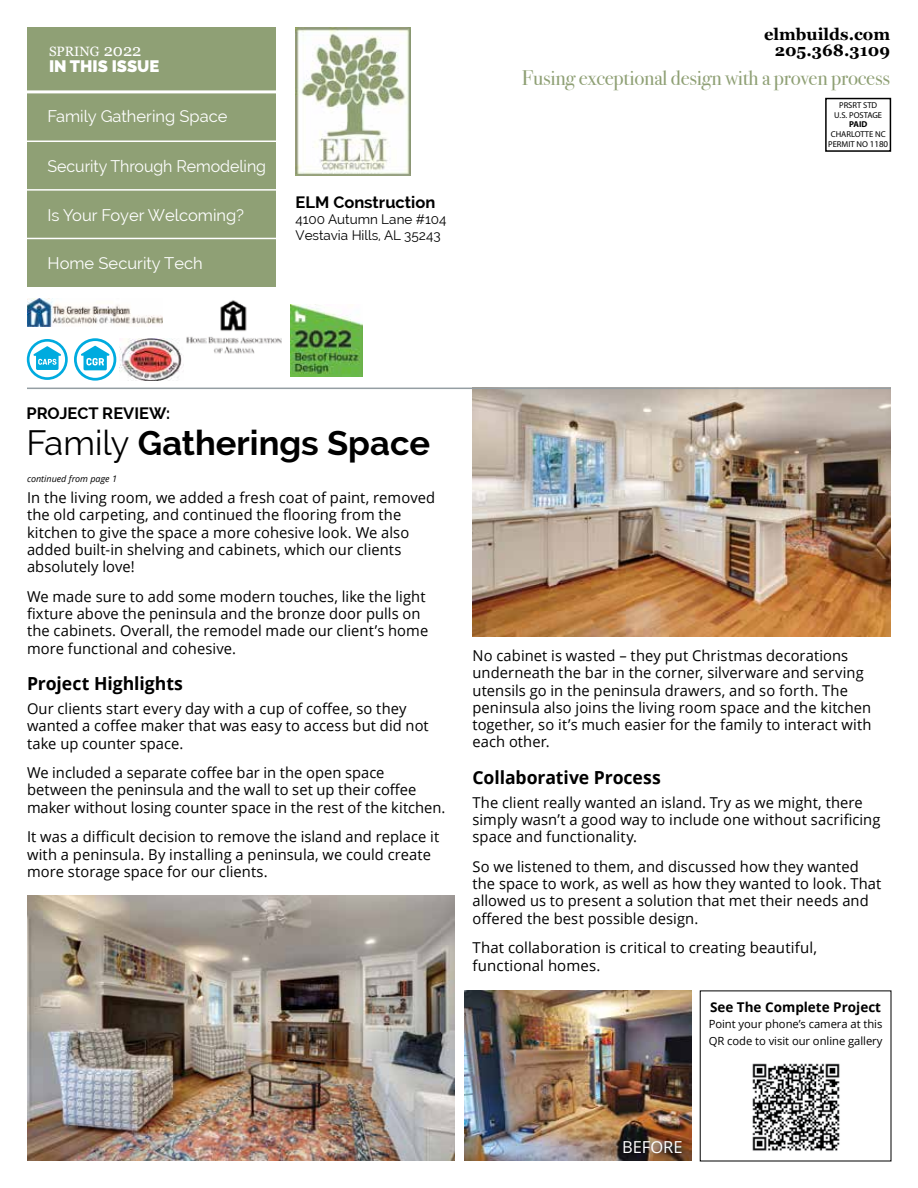
<style>
.page{position:relative;width:918px;height:1188px;background:#fff}
.page>*{position:absolute;margin:0;border:0;box-sizing:border-box;transform-origin:0 0}
.t1{font:700 34.5px "Raleway";color:#000}
.t2{font:21px "Bodoni Svty Two ITCTT";letter-spacing:-.01em;color:#8fa075}
.t3{font:700 18px "Open Sans";letter-spacing:-.005em;color:#000}
.t4{font:16.5px "Raleway";color:#fff}
.t5{font:700 16.5px "Raleway";color:#000}
.t6{font:700 16.5px/16.5px "Georgia";color:#000;text-align:right}
.t7{font:900 16.5px "Raleway";color:#fff}
.t8{font:16.5px "Open Sans";color:#fff}
.t9{font:15px/17.2px "Open Sans";letter-spacing:.005em;color:#000}
.t10{font:13.5px/16.2px "Raleway";color:#000}
.t11{font:700 13.5px "Open Sans";color:#000}
.t12{font:13.5px "Georgia";color:#fff}
.t13{font:11.25px/16.5px "Open Sans";letter-spacing:-.005em;color:#000}
.t14{font:italic 9px "Open Sans";color:#000}
.t15{font:8.55px/9.8px "Myriad Pro";color:#000;text-align:center}
.t16{font:700 8.55px "Myriad Pro";color:#000}
.s1{font-size:16.5px}
.s2{font-size:9px}
.s3{font-weight:400}
</style>
<div class="page">
<div style="left:825px;top:98px;width:66px;height:54px;border:2px solid #000"></div>
<div style="left:27px;top:27px;width:248px;height:260px;background:#8fa075"></div>
<hr style="left:27px;top:90px;width:252px;height:3px;background:#fff">
<hr style="left:27px;top:141px;width:252px;height:1px;background:#fff">
<hr style="left:27px;top:189px;width:252px;height:2px;background:#fff">
<hr style="left:27px;top:238px;width:252px;height:1px;background:#fff">
<svg style="left:27px;top:339px;width:41px;height:41px"></svg>
<div style="left:29px;top:342px;width:36px;height:35px;background:#fff;border-radius:50%"></div>
<svg style="left:33px;top:346px;width:28px;height:24px"></svg>
<svg style="left:74px;top:338px;width:42px;height:43px"></svg>
<svg style="left:77px;top:341px;width:37px;height:37px"></svg>
<svg style="left:81px;top:346px;width:28px;height:24px"></svg>
<img style="left:296px;top:27px;width:114px;height:148px">
<img style="left:290px;top:304px;width:72px;height:72px">
<img style="left:28px;top:298px;width:135px;height:29px">
<img style="left:186px;top:300px;width:96px;height:54px">
<img style="left:119px;top:338px;width:63px;height:43px">
<img style="left:27px;top:895px;width:428px;height:266px">
<img style="left:472px;top:389px;width:419px;height:247px">
<img style="left:464px;top:990px;width:228px;height:171px">
<div style="left:617px;top:1135px;width:71px;height:24px;background:#000;opacity:.75"></div>
<img style="left:752px;top:1063px;width:88px;height:88px">
<hr style="left:27px;top:388px;width:864px;height:1px;background:#949ea3">
<p class="t12" style="left:49px;top:41px;width:94px">SPRING <span class="s1">2022</span></p>
<p class="t7" style="left:49px;top:57px;width:112px">IN THIS ISSUE</p>
<p class="t4" style="left:48px;top:107px;width:182px">Family Gathering Space</p>
<p class="t4" style="left:48px;top:156px;width:220px">Security Through Remodeling</p>
<p class="t4" style="left:48px;top:206px;width:198px">Is Your Foyer Welcoming?</p>
<p class="t4" style="left:48px;top:254px;width:157px">Home Security Tech</p>
<p class="t5" style="left:296px;top:193px;width:141px">ELM Construction</p>
<p class="t10" style="left:296px;top:211px;width:152px">4100 Autumn Lane #104<br>Vestavia Hills, AL 35243</p>
<p class="t6" style="left:764px;top:25px;width:128px">elmbuilds.com<br>205.368.3109</p>
<h2 class="t2" style="left:522px;top:60px;width:370px">Fusing exceptional design with a proven process</h2>
<p class="t15" style="left:834px;top:100px;width:49px">PRSRT STD<br>U.S. POSTAGE</p>
<p class="t16" style="left:849px;top:119px;width:20px">PAID</p>
<p class="t15" style="left:828px;top:129px;width:62px;text-align:left">CHARLOTTE NC<br>PERMIT NO <span class="s2">1180</span></p>
<p class="t5" style="left:26px;top:404px;width:145px">PROJECT REVIEW:</p>
<h1 class="t1" style="left:26px;top:423px;width:405px"><span class="s3">Family</span> Gatherings Space</h1>
<p class="t14" style="left:27px;top:472px;width:91px">continued from page 1</p>
<p class="t9" style="left:27px;top:489px;width:410px">In the living room, we added a fresh coat of paint, removed the old carpeting, and continued the flooring from the kitchen to give the space a more cohesive look. We also added built-in shelving and cabinets, which our clients absolutely love!</p>
<p class="t9" style="left:27px;top:587px;width:403px">We made sure to add some modern touches, like the light fixture above the peninsula and the bronze door pulls on the cabinets. Overall, the remodel made our client’s home more functional and cohesive.</p>
<p class="t3" style="left:27px;top:671px;width:157px">Project Highlights</p>
<p class="t9" style="left:27px;top:700px;width:403px">Our clients start every day with a cup of coffee, so they wanted a coffee maker that was easy to access but did not take up counter space.</p>
<p class="t9" style="left:27px;top:764px;width:420px">We included a separate coffee bar in the open space between the peninsula and the wall to set up their coffee maker without losing counter space in the rest of the kitchen.</p>
<p class="t9" style="left:27px;top:828px;width:414px">It was a difficult decision to remove the island and replace it with a peninsula. By installing a peninsula, we could create more storage space for our clients.</p>
<p class="t9" style="left:472px;top:647px;width:401px">No cabinet is wasted – they put Christmas decorations underneath the bar in the corner, silverware and serving utensils go in the peninsula drawers, and so forth. The peninsula also joins the living room space and the kitchen together, so it’s much easier for the family to interact with each other.</p>
<p class="t3" style="left:472px;top:765px;width:190px">Collaborative Process</p>
<p class="t9" style="left:472px;top:793px;width:409px">The client really wanted an island. Try as we might, there simply wasn’t a good way to include one without sacrificing space and functionality.</p>
<p class="t9" style="left:472px;top:857px;width:410px">So we listened to them, and discussed how they wanted the space to work, as well as how they wanted to look. That allowed us to present a solution that met their needs and offered the best possible design.</p>
<p class="t9" style="left:472px;top:939px;width:346px">That collaboration is critical to creating beautiful, functional homes.</p>
<p class="t11" style="left:710px;top:998px;width:173px">See The Complete Project</p>
<p class="t13" style="left:709px;top:1016px;width:175px">Point your phone’s camera at this<br>QR code to visit our online gallery</p>
<p class="t8" style="left:622px;top:1136px;width:62px">BEFORE</p>
</div>
